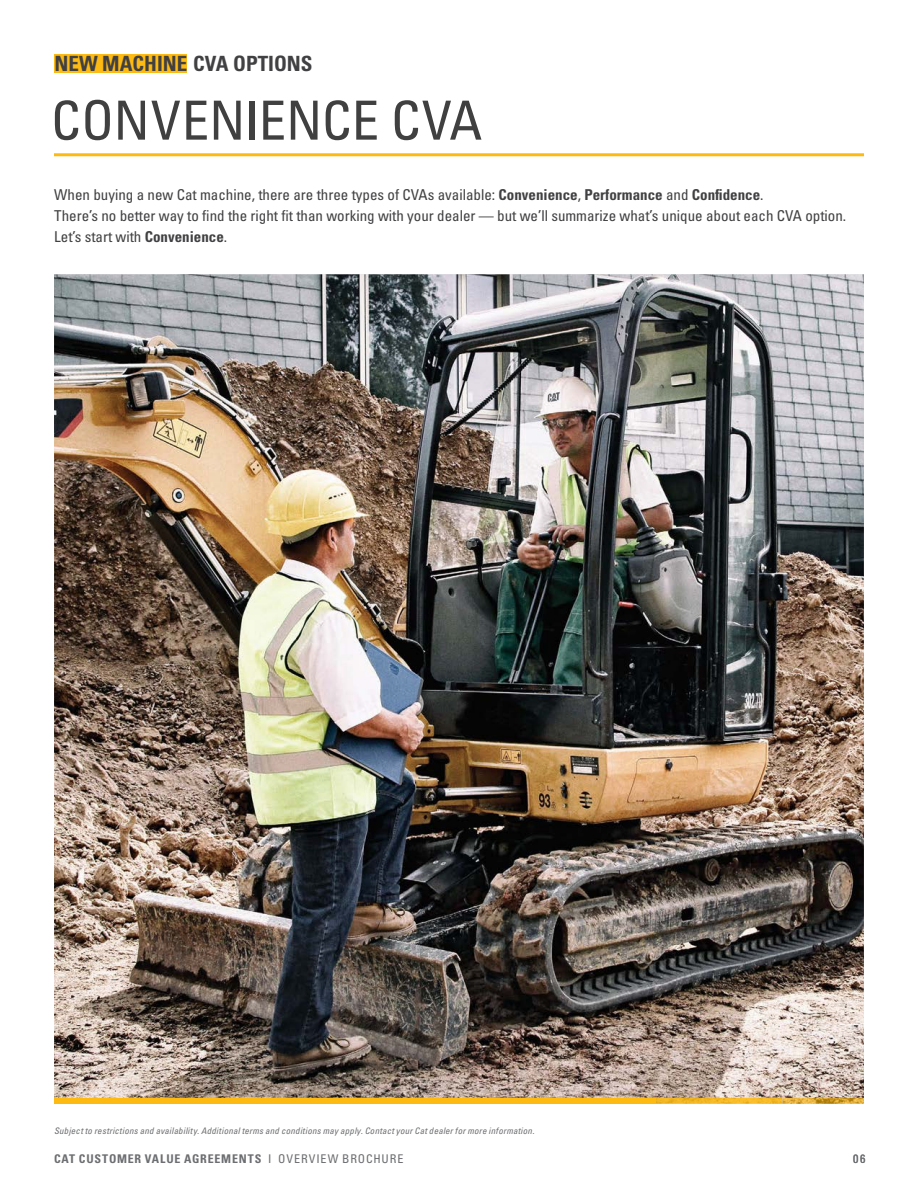
<style>
.page{position:relative;width:918px;height:1188px;background:#fff}
.page>*{position:absolute;margin:0;border:0;box-sizing:border-box;transform-origin:0 0}
.t1{font:condensed 54px "Univers LTCYR 57";color:#404040}
.t2{font:21px "Univers LTCYR 67 Bold Cond";color:#414042}
.t3{font:condensed 15px/21px "Univers LTCYR 57";color:#414042}
.t4{font:12px "Univers LTCYR 67 Bold Cond";letter-spacing:.065em;color:#6d6e71}
.t5{font:condensed 12px "Univers LTCYR 57";color:#6d6e71}
.t6{font:9px "Univers LTCYR 57 Condensed Obl";letter-spacing:.025em;color:#6d6e71}
.s1{font-family:"Univers LTCYR 67 Bold Cond";font-stretch:normal}
.s2{font-family:"Univers LTCYR 57";font-stretch:condensed}
</style>
<div class="page">
<div style="left:55px;top:54px;width:132px;height:18px;background:#fdba12"></div>
<hr style="left:54px;top:153px;width:810px;height:3px;background:#fdba12">
<img style="left:54px;top:274px;width:810px;height:824px">
<div style="left:54px;top:1098px;width:601px;height:6px;background:#fdba12"></div>
<img style="left:655px;top:1098px;width:209px;height:6px">
<h2 class="t2" style="left:55px;top:50px;width:259px">NEW MACHINE CVA OPTIONS</h2>
<h1 class="t1" style="left:51px;top:86px;width:433px">CONVENIENCE CVA</h1>
<p class="t3" style="left:54px;top:184px;width:794px">When buying a new Cat machine, there are three types of CVAs available: <span class="s1">Convenience</span>, <span class="s1">Performance</span> and <span class="s1">Confidence</span>.<br>There’s no better way to find the right fit than working with your dealer — but we’ll summarize what’s unique about each CVA option.<br>Let’s start with <span class="s1">Convenience</span>.</p>
<p class="t6" style="left:54px;top:1125px;width:482px">Subject to restrictions and availability. Additional terms and conditions may apply. Contact your Cat dealer for more information.</p>
<p class="t4" style="left:54px;top:1151px;width:351px">CAT CUSTOMER VALUE AGREEMENTS <span class="s2">I OVERVIEW BROCHURE</span></p>
<p class="t5" style="left:853px;top:1151px;width:14px">06</p>
</div>
